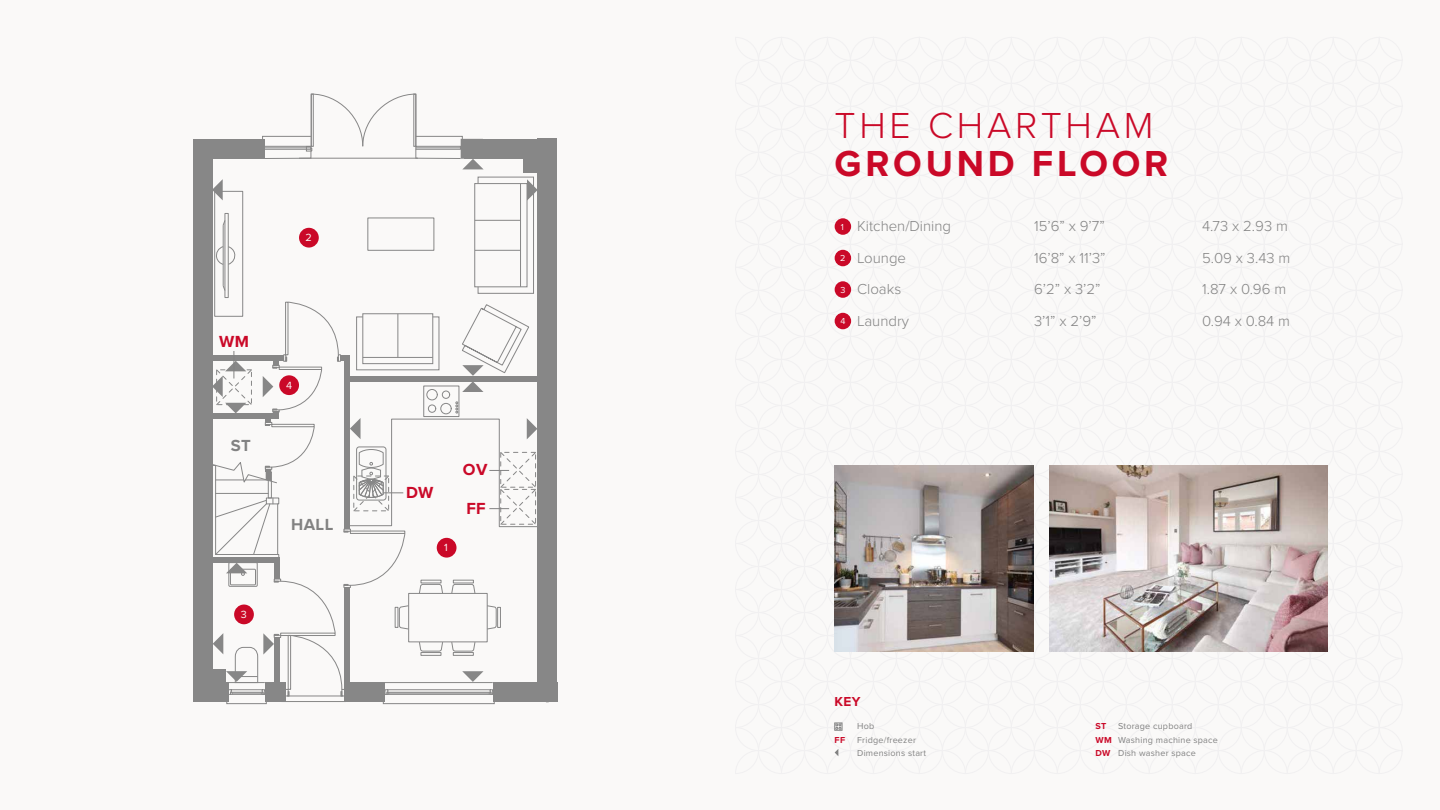
<style>
.page{position:relative;width:1440px;height:810px;background:#faf9f8}
.page>*{position:absolute;margin:0;border:0;box-sizing:border-box;transform-origin:0 0}
.t1{font:300 37.5px "Proxima Nova";letter-spacing:.1em;color:#ca0928}
.t2{font:700 37.5px "Proxima Nova";letter-spacing:.1em;color:#ca0928}
.t3{font:700 16.65px "Proxima Nova";letter-spacing:.025em;color:#ca0928}
.t4{font:700 16.65px "Proxima Nova";letter-spacing:.025em;color:#828282}
.t5{font:300 15px "Proxima Nova";color:#828282}
.t6{font:700 13.5px "Proxima Nova";letter-spacing:.025em;color:#ca0928}
.t7{font:10.8px "Proxima Nova";color:#faf9f8}
.t8{font:9px/13.5px "Proxima Nova";letter-spacing:.025em;color:#828282}
.t9{font:700 9px "Proxima Nova";letter-spacing:.02em;color:#ca0928}
.s1{font-weight:400;font-size:9px;color:#faf9f8}
.s2{color:#808080}
.s3{font-weight:700;color:#ca0928}
</style>
<div class="page">
<svg style="left:834px;top:218px;width:494px;height:538px"></svg>
<div style="left:193px;top:139px;width:71px;height:20px;background:#878787"></div>
<div style="left:464px;top:139px;width:80px;height:20px;background:#878787"></div>
<div style="left:193px;top:145px;width:20px;height:550px;background:#878787"></div>
<div style="left:193px;top:682px;width:35px;height:20px;background:#878787"></div>
<div style="left:265px;top:682px;width:21px;height:20px;background:#878787"></div>
<div style="left:344px;top:682px;width:41px;height:20px;background:#878787"></div>
<div style="left:493px;top:682px;width:64px;height:20px;background:#878787"></div>
<div style="left:537px;top:139px;width:20px;height:561px;background:#878787"></div>
<div style="left:523px;top:156px;width:21px;height:16px;background:#878787"></div>
<hr style="left:281px;top:701px;width:65px;height:1px;background:#878787">
<hr style="left:287px;top:696px;width:56px;height:1px;background:#878787">
<div style="left:227px;top:702px;width:40px;height:2px;border:1px solid #878787"></div>
<div style="left:383px;top:702px;width:111px;height:2px;border:1px solid #878787"></div>
<div style="left:214px;top:191px;width:29px;height:126px;border:1px solid #878787"></div>
<hr style="left:223px;top:225px;width:1px;height:61px;background:#878787">
<svg style="left:223px;top:285px;width:3px;height:6px"></svg>
<svg style="left:223px;top:220px;width:3px;height:6px"></svg>
<svg style="left:215px;top:246px;width:21px;height:19px"></svg>
<hr style="left:475px;top:250px;width:45px;height:1px;background:#878787">
<hr style="left:475px;top:220px;width:45px;height:1px;background:#878787">
<div style="left:368px;top:218px;width:66px;height:33px;border:1px solid #878787"></div>
<svg style="left:213px;top:179px;width:10px;height:21px"></svg>
<svg style="left:478px;top:177px;width:59px;height:117px"></svg>
<svg style="left:262px;top:94px;width:221px;height:75px"></svg>
<div style="left:299px;top:228px;width:20px;height:20px;background:#ca0928;border-radius:50%"></div>
<svg style="left:213px;top:302px;width:324px;height:394px"></svg>
<img style="left:835px;top:466px;width:199px;height:185px">
<img style="left:1049px;top:466px;width:278px;height:185px">
<p class="t7" style="left:306px;top:229px;width:8px">2</p>
<h2 class="t3" style="left:219px;top:329px;width:31px">WM</h2>
<h2 class="t4" style="left:231px;top:433px;width:21px">ST</h2>
<p class="t7" style="left:241px;top:606px;width:8px">3</p>
<p class="t7" style="left:286px;top:377px;width:8px">4</p>
<h2 class="t4" style="left:291px;top:512px;width:44px">HALL</h2>
<h2 class="t3" style="left:406px;top:480px;width:29px">DW</h2>
<p class="t7" style="left:444px;top:539px;width:5px">1</p>
<h2 class="t3" style="left:463px;top:458px;width:26px">OV</h2>
<h2 class="t3" style="left:466px;top:496px;width:21px">FF</h2>
<h1 class="t1" style="left:835px;top:98px;width:320px">THE CHARTHAM</h1>
<h1 class="t2" style="left:835px;top:135px;width:335px">GROUND FLOOR</h1>
<h3 class="t5" style="left:841px;top:215px;width:112px"><span class="s1">1</span> Kitchen/Dining</h3>
<h3 class="t5" style="left:1034px;top:215px;width:72px">15’6” x 9’7”</h3>
<h3 class="t5" style="left:1202px;top:215px;width:87px">4.73 x 2.93 m</h3>
<h3 class="t5" style="left:840px;top:246px;width:67px"><span class="s1">2</span> Lounge</h3>
<h3 class="t5" style="left:1034px;top:246px;width:73px">16’8” x 11’3”</h3>
<h3 class="t5" style="left:1202px;top:246px;width:90px">5.09 x 3.43 m</h3>
<h3 class="t5" style="left:840px;top:278px;width:62px"><span class="s1">3</span> Cloaks</h3>
<h3 class="t5" style="left:1034px;top:278px;width:68px">6’2” x 3’2”</h3>
<h3 class="t5" style="left:1202px;top:278px;width:86px">1.87 x 0.96 m</h3>
<h3 class="t5" style="left:840px;top:309px;width:70px"><span class="s1">4</span> Laundry</h3>
<h3 class="t5" style="left:1034px;top:309px;width:64px">3’1” x 2’9”</h3>
<h3 class="t5" style="left:1202px;top:309px;width:89px">0.94 x 0.84 m</h3>
<h3 class="t6" style="left:835px;top:691px;width:27px">KEY</h3>
<p class="t8" style="left:857px;top:719px;width:19px">Hob</p>
<p class="t9" style="left:835px;top:733px;width:12px">FF</p>
<p class="t8" style="left:857px;top:733px;width:71px">Fridge/freezer<br>Dimensions start</p>
<h3 class="t6" style="left:836px;top:693px;width:27px">KEY</h3>
<p class="t8" style="left:858px;top:721px;width:19px">Hob</p>
<p class="t9" style="left:836px;top:735px;width:12px">FF</p>
<p class="t8" style="left:858px;top:734px;width:70px">Fridge/freezer<br>Dimensions start</p>
<p class="t8" style="left:1096px;top:719px;width:124px;text-indent:22px"><span class="s2">Storage</span> cupboard<br><span class="s3">WM</span> Washing machine space<br><span class="s3">DW</span> Dish washer space</p>
<p class="t9" style="left:1096px;top:720px;width:12px">ST</p>
<p class="t8" style="left:1096px;top:721px;width:124px;text-indent:22px"><span class="s2">Storage</span> cupboard<br><span class="s3">WM</span> Washing machine space<br><span class="s3">DW</span> Dish washer space</p>
<p class="t9" style="left:1096px;top:722px;width:12px">ST</p>
</div>
